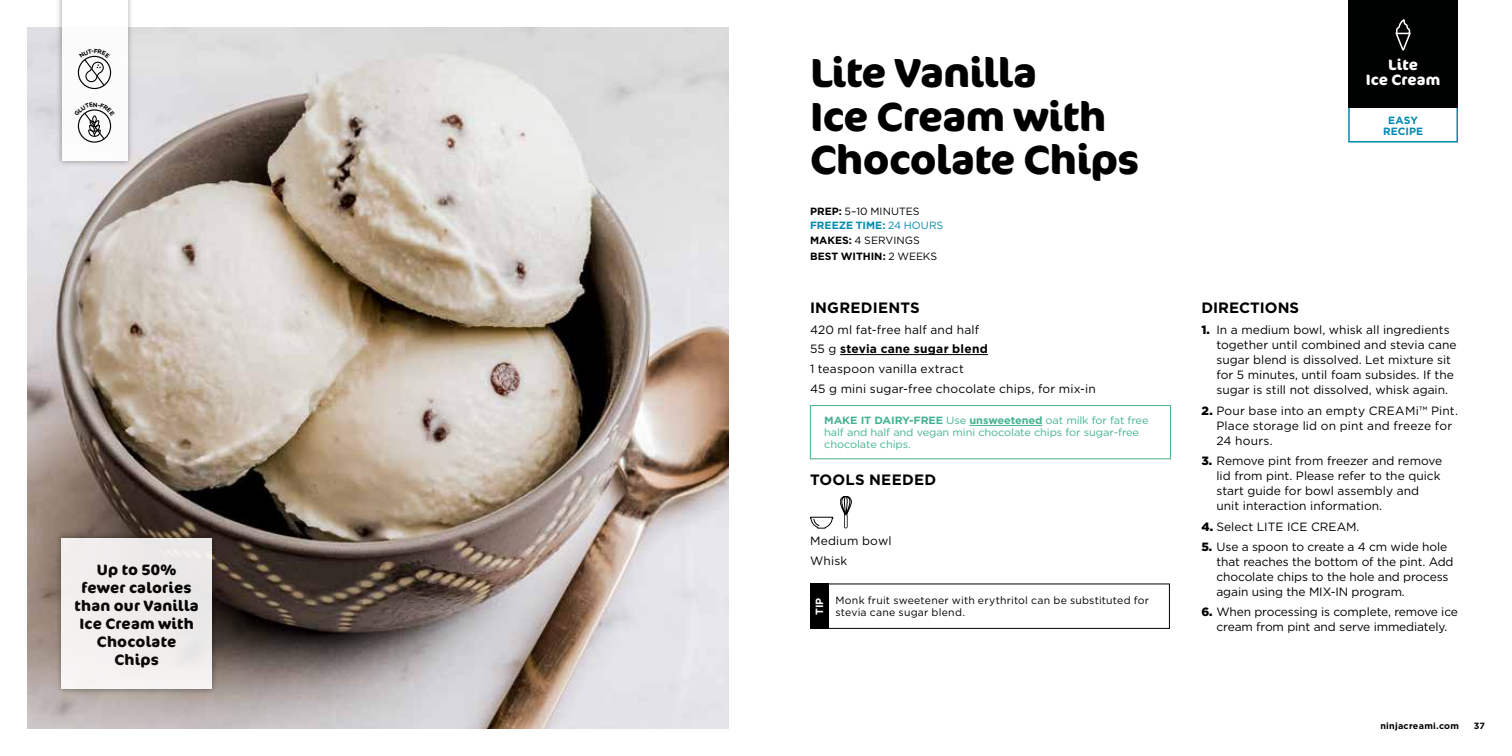
<style>
.page{position:relative;width:1512px;height:756px;background:#fff}
.page>*{position:absolute;margin:0;border:0;box-sizing:border-box;transform-origin:0 0}
.t1{font:700 40.5px/43.5px "Cocon Pro";letter-spacing:-.015em;color:#000}
.t2{font:700 15px/18px "Cocon Pro";letter-spacing:.015em;color:#000;text-align:center}
.t3{font:700 15px "Gotham";letter-spacing:.01em;color:#000}
.t4{font:700 15px/15px "Cocon Pro";letter-spacing:.01em;color:#fff;text-align:center}
.t5{font:12px/15px "Gotham";color:#000}
.t6{font:10.5px/12px "Gotham";letter-spacing:-.01em;color:#45b391;scale:1.05 1}
.t7{font:10.5px/13.8px "Gotham";letter-spacing:.02em;color:#000}
.t8{font:700 10.5px/15.3px "Gotham";color:#000}
.t9{font:700 10.5px/10.5px "Gotham";color:#008baf;text-align:center}
.t10{font:700 10.5px "Gotham";color:#fff}
.t11{font:700 9px "Gotham";letter-spacing:.03em;color:#000}
.s1{font-weight:700}
.s2{font-weight:700;color:#008baf}
.s3{color:#008baf}
.s4{font-weight:400}
.s5{font-weight:900}
</style>
<div class="page">
<div style="left:1348px;top:102px;width:110px;height:41px;border:2px solid #008baf"></div>
<img style="left:27px;top:27px;width:702px;height:702px">
<div style="left:55px;top:0;width:79px;height:167px;background:#000;opacity:.4"></div>
<div style="left:62px;top:0;width:65px;height:161px;background:#fff"></div>
<div style="left:78px;top:56px;width:33px;height:33px;border:1px solid #000;border-radius:50%"></div>
<hr style="left:840px;top:354px;width:148px;height:1px;background:#000">
<svg style="left:840px;top:496px;width:12px;height:32px"></svg>
<svg style="left:810px;top:517px;width:23px;height:12px"></svg>
<div style="left:1348px;top:0;width:110px;height:108px;background:#000101"></div>
<svg style="left:1395px;top:19px;width:16px;height:31px"></svg>
<div style="left:825px;top:584px;width:345px;height:45px;border:1px solid #000"></div>
<div style="left:810px;top:584px;width:18px;height:45px;background:#000"></div>
<hr style="left:970px;top:425px;width:72px;height:1px;background:#45b391">
<div style="left:810px;top:405px;width:361px;height:54px;border:1px solid #45b391"></div>
<div style="left:55px;top:532px;width:163px;height:163px;background:#000;opacity:.4"></div>
<div style="left:62px;top:538px;width:150px;height:151px;background:#efeeed"></div>
<div style="left:78px;top:109px;width:33px;height:34px;border:1px solid #000;border-radius:50%"></div>
<svg style="left:79px;top:55px;width:31px;height:32px"></svg>
<svg style="left:77px;top:109px;width:35px;height:32px"></svg>
<p class="t2" style="left:75px;top:560px;width:126px">Up to 50% fewer calories than our Vanilla<br>Ice Cream with<br>Chocolate<br>Chips</p>
<h1 class="t1" style="left:810px;top:50px;width:331px">Lite Vanilla<br>Ice Cream with<br>Chocolate Chips</h1>
<p class="t7" style="left:810px;top:205px;width:135px"><span class="s1">PREP:</span> 5–10 MINUTES<br><span class="s2">FREEZE TIME:</span> <span class="s3">24 HOURS</span></p>
<p class="t8" style="left:810px;top:233px;width:129px">MAKES: <span class="s4">4 SERVINGS<br></span>BEST WITHIN: <span class="s4">2 WEEKS</span></p>
<p class="t3" style="left:810px;top:297px;width:111px">INGREDIENTS</p>
<p class="t5" style="left:810px;top:319px;width:288px;line-height:19.6px">420 ml fat-free half and half<br>55 g <span class="s1">stevia cane sugar blend<br></span>1 teaspoon vanilla extract<br>45 g mini sugar-free chocolate chips, for mix-in</p>
<p class="t6" style="left:824px;top:414px;width:310px"><span class="s1">MAKE IT DAIRY-FREE</span> Use <span class="s1">unsweetened</span> oat milk for fat free half and half and vegan mini chocolate chips for sugar-free chocolate chips.</p>
<p class="t3" style="left:810px;top:469px;width:128px">TOOLS NEEDED</p>
<p class="t5" style="left:810px;top:531px;width:83px;line-height:19.6px">Medium bowl<br>Whisk</p>
<p class="t7" style="left:836px;top:594px;width:315px">Monk fruit sweetener with erythritol can be substituted for</p>
<p class="t10" style="left:813px;top:615px;width:19px;rotate:-90deg">TIP</p>
<p class="t7" style="left:836px;top:606px;width:131px">stevia cane sugar blend.</p>
<p class="t4" style="left:1366px;top:57px;width:76px">Lite<br>Ice Cream</p>
<p class="t9" style="left:1383px;top:115px;width:41px">EASY<br>RECIPE</p>
<p class="t3" style="left:1202px;top:297px;width:99px">DIRECTIONS</p>
<p class="t5" style="left:1216px;top:322px;width:242px;text-indent:-15px"><span class="s5">1.</span> In a medium bowl, whisk all ingredients together until combined and stevia cane sugar blend is dissolved. Let mixture sit for 5 minutes, until foam subsides. If the sugar is still not dissolved, whisk again.</p>
<p class="t5" style="left:1216px;top:403px;width:243px;text-indent:-15px"><span class="s5">2.</span> Pour base into an empty CREAMi™ Pint.<br>Place storage lid on pint and freeze for<br>24 hours.</p>
<p class="t5" style="left:1216px;top:453px;width:227px;text-indent:-15px"><span class="s5">3.</span> Remove pint from freezer and remove lid from pint. Please refer to the quick start guide for bowl assembly and unit interaction information.</p>
<p class="t5" style="left:1202px;top:519px;width:160px"><span class="s5">4.</span> Select LITE ICE CREAM.</p>
<p class="t5" style="left:1216px;top:539px;width:239px;text-indent:-15px"><span class="s5">5.</span> Use a spoon to create a 4 cm wide hole that reaches the bottom of the pint. Add chocolate chips to the hole and process again using the MIX-IN program.</p>
<p class="t5" style="left:1202px;top:604px;width:258px;text-align:center"><span class="s5">6.</span> When processing is complete, remove ice cream from pint and serve immediately.</p>
<p class="t11" style="left:1380px;top:720px;width:80px">ninjacreami.com</p>
<p class="t11" style="left:1474px;top:720px;width:13px">37</p>
</div>
